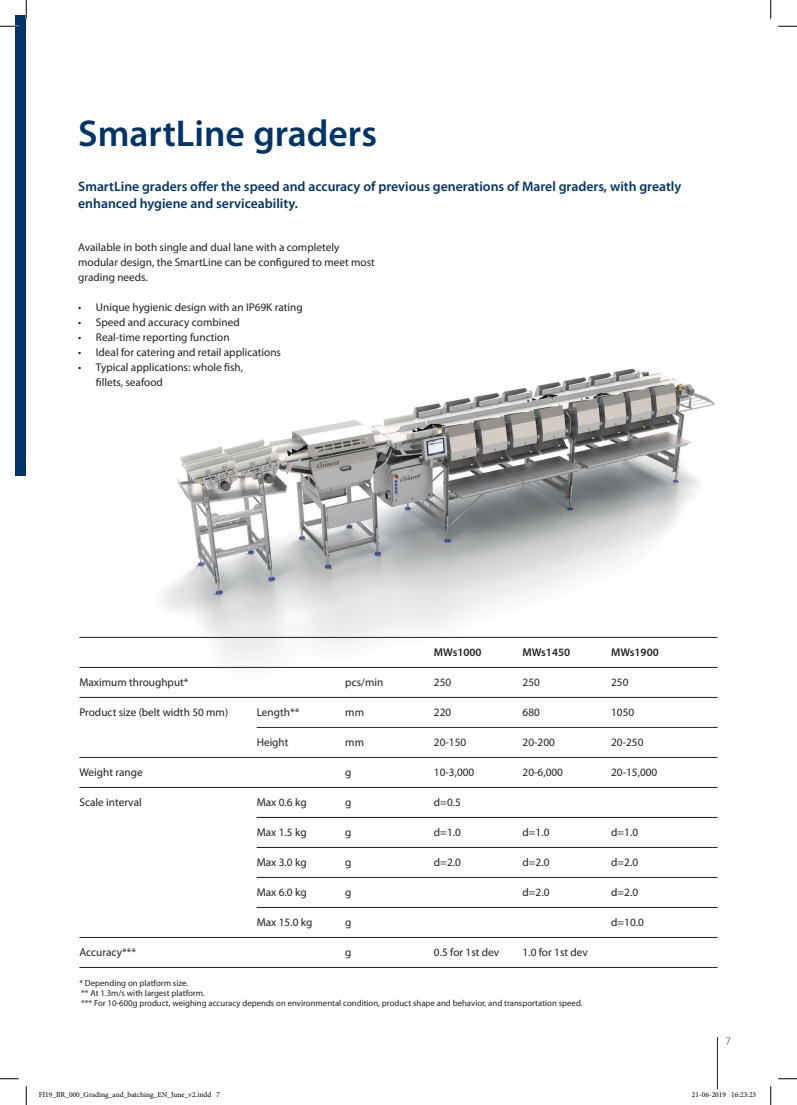
<style>
.page{position:relative;width:797px;height:1105px;background:#fff}
.page>*{position:absolute;margin:0;border:0;box-sizing:border-box;transform-origin:0 0}
.t1{font:600 37.5px "Myriad Pro";color:#013469}
.t2{font:600 13.75px/16.2px "Myriad Pro";color:#013469}
.t3{font:11.25px/15px "Myriad Pro";color:#231f20}
.t4{font:600 11.25px "Myriad Pro";color:#231f20}
.t5{font:300 11.25px "Myriad Pro";color:#231f20}
.t6{font:8.75px/10px "Myriad Pro";color:#231f20}
.t7{font:7.5px "Minion Pro";color:#000}
</style>
<div class="page">
<hr style="left:717px;top:1037px;width:1px;height:52px;background:#231f20">
<img style="left:80px;top:368px;width:638px;height:330px">
<div style="left:16px;top:16px;width:10px;height:460px;background:#013469"></div>
<hr style="left:79px;top:637px;width:638px;height:1px;background:#231f20">
<hr style="left:79px;top:667px;width:638px;height:1px;background:#231f20">
<hr style="left:79px;top:697px;width:638px;height:1px;background:#231f20">
<hr style="left:257px;top:727px;width:460px;height:1px;background:#231f20">
<hr style="left:79px;top:757px;width:638px;height:1px;background:#231f20">
<hr style="left:79px;top:787px;width:638px;height:1px;background:#231f20">
<hr style="left:257px;top:817px;width:460px;height:1px;background:#231f20">
<hr style="left:257px;top:847px;width:460px;height:1px;background:#231f20">
<hr style="left:257px;top:877px;width:460px;height:1px;background:#231f20">
<hr style="left:257px;top:907px;width:460px;height:1px;background:#231f20">
<hr style="left:79px;top:937px;width:638px;height:1px;background:#231f20">
<hr style="left:79px;top:967px;width:638px;height:1px;background:#231f20">
<svg style="left:0;top:25px;width:19px;height:2px"></svg>
<svg style="left:778px;top:25px;width:19px;height:2px"></svg>
<svg style="left:0;top:1078px;width:19px;height:1px"></svg>
<svg style="left:778px;top:1078px;width:19px;height:1px"></svg>
<svg style="left:25px;top:0;width:2px;height:19px"></svg>
<svg style="left:25px;top:1086px;width:2px;height:19px"></svg>
<svg style="left:770px;top:0;width:1px;height:19px"></svg>
<svg style="left:770px;top:1086px;width:1px;height:19px"></svg>
<h1 class="t1" style="left:78px;top:110px;width:300px">SmartLine graders</h1>
<p class="t2" style="left:78px;top:178px;width:604px">SmartLine graders offer the speed and accuracy of previous generations of Marel graders, with greatly enhanced hygiene and serviceability.</p>
<p class="t3" style="left:78px;top:240px;width:298px">Available in both single and dual lane with a completely modular design, the SmartLine can be configured to meet most grading needs.</p>
<p class="t3" style="left:78px;top:300px;width:226px">• Unique hygienic design with an IP69K rating</p>
<p class="t3" style="left:78px;top:315px;width:163px">• Speed and accuracy combined</p>
<p class="t3" style="left:78px;top:330px;width:153px">• Real-time reporting function</p>
<p class="t3" style="left:78px;top:345px;width:204px">• Ideal for catering and retail applications</p>
<p class="t3" style="left:96px;top:360px;width:149px;text-indent:-18px">• Typical applications: whole fish, fillets, seafood</p>
<p class="t4" style="left:434px;top:645px;width:49px">MWs1000</p>
<p class="t4" style="left:522px;top:645px;width:49px">MWs1450</p>
<p class="t4" style="left:611px;top:645px;width:49px">MWs1900</p>
<p class="t3" style="left:79px;top:675px;width:111px">Maximum throughput*</p>
<p class="t3" style="left:345px;top:675px;width:40px">pcs/min</p>
<p class="t3" style="left:434px;top:675px;width:19px">250</p>
<p class="t3" style="left:522px;top:675px;width:19px">250</p>
<p class="t3" style="left:611px;top:675px;width:19px">250</p>
<p class="t3" style="left:79px;top:705px;width:150px">Product size (belt width 50 mm)</p>
<p class="t3" style="left:257px;top:705px;width:44px">Length**</p>
<p class="t3" style="left:345px;top:705px;width:20px">mm</p>
<p class="t3" style="left:434px;top:705px;width:19px">220</p>
<p class="t3" style="left:522px;top:705px;width:19px">680</p>
<p class="t3" style="left:611px;top:705px;width:25px">1050</p>
<p class="t3" style="left:257px;top:735px;width:33px">Height</p>
<p class="t3" style="left:345px;top:735px;width:20px">mm</p>
<p class="t3" style="left:434px;top:735px;width:34px">20-150</p>
<p class="t3" style="left:522px;top:735px;width:34px">20-200</p>
<p class="t3" style="left:611px;top:735px;width:34px">20-250</p>
<p class="t3" style="left:79px;top:765px;width:65px">Weight range</p>
<p class="t3" style="left:345px;top:765px;width:8px">g</p>
<p class="t3" style="left:434px;top:765px;width:42px">10-3,000</p>
<p class="t3" style="left:522px;top:765px;width:42px">20-6,000</p>
<p class="t3" style="left:611px;top:765px;width:48px">20-15,000</p>
<p class="t3" style="left:79px;top:795px;width:64px">Scale interval</p>
<p class="t3" style="left:257px;top:795px;width:51px">Max 0.6 kg</p>
<p class="t3" style="left:345px;top:795px;width:8px">g</p>
<p class="t3" style="left:434px;top:795px;width:28px">d=0.5</p>
<p class="t3" style="left:257px;top:825px;width:51px">Max 1.5 kg</p>
<p class="t3" style="left:345px;top:825px;width:8px">g</p>
<p class="t3" style="left:434px;top:825px;width:28px">d=1.0</p>
<p class="t3" style="left:522px;top:825px;width:28px">d=1.0</p>
<p class="t3" style="left:611px;top:825px;width:28px">d=1.0</p>
<p class="t3" style="left:257px;top:855px;width:51px">Max 3.0 kg</p>
<p class="t3" style="left:345px;top:855px;width:8px">g</p>
<p class="t3" style="left:434px;top:855px;width:28px">d=2.0</p>
<p class="t3" style="left:522px;top:855px;width:28px">d=2.0</p>
<p class="t3" style="left:611px;top:855px;width:28px">d=2.0</p>
<p class="t3" style="left:257px;top:885px;width:51px">Max 6.0 kg</p>
<p class="t3" style="left:345px;top:885px;width:8px">g</p>
<p class="t3" style="left:522px;top:885px;width:28px">d=2.0</p>
<p class="t3" style="left:611px;top:885px;width:28px">d=2.0</p>
<p class="t3" style="left:257px;top:915px;width:57px">Max 15.0 kg</p>
<p class="t3" style="left:345px;top:915px;width:8px">g</p>
<p class="t3" style="left:611px;top:915px;width:34px">d=10.0</p>
<p class="t3" style="left:79px;top:945px;width:58px">Accuracy***</p>
<p class="t3" style="left:345px;top:945px;width:8px">g</p>
<p class="t3" style="left:434px;top:945px;width:67px">0.5 for 1st dev</p>
<p class="t3" style="left:522px;top:945px;width:67px">1.0 for 1st dev</p>
<p class="t6" style="left:79px;top:978px;width:504px">* Depending on platform size.<br>** At 1.3m/s with largest platform.<br>*** For 10-600g product, weighing accuracy depends on environmental condition, product shape and behavior, and transportation speed.</p>
<p class="t5" style="left:725px;top:1034px;width:7px">7</p>
<p class="t7" style="left:39px;top:1090px;width:183px">FI19_BR_000_Grading_and_batching_EN_June_v2.indd 7</p>
<p class="t7" style="left:692px;top:1090px;width:66px">21-06-2019 16:23:23</p>
</div>
